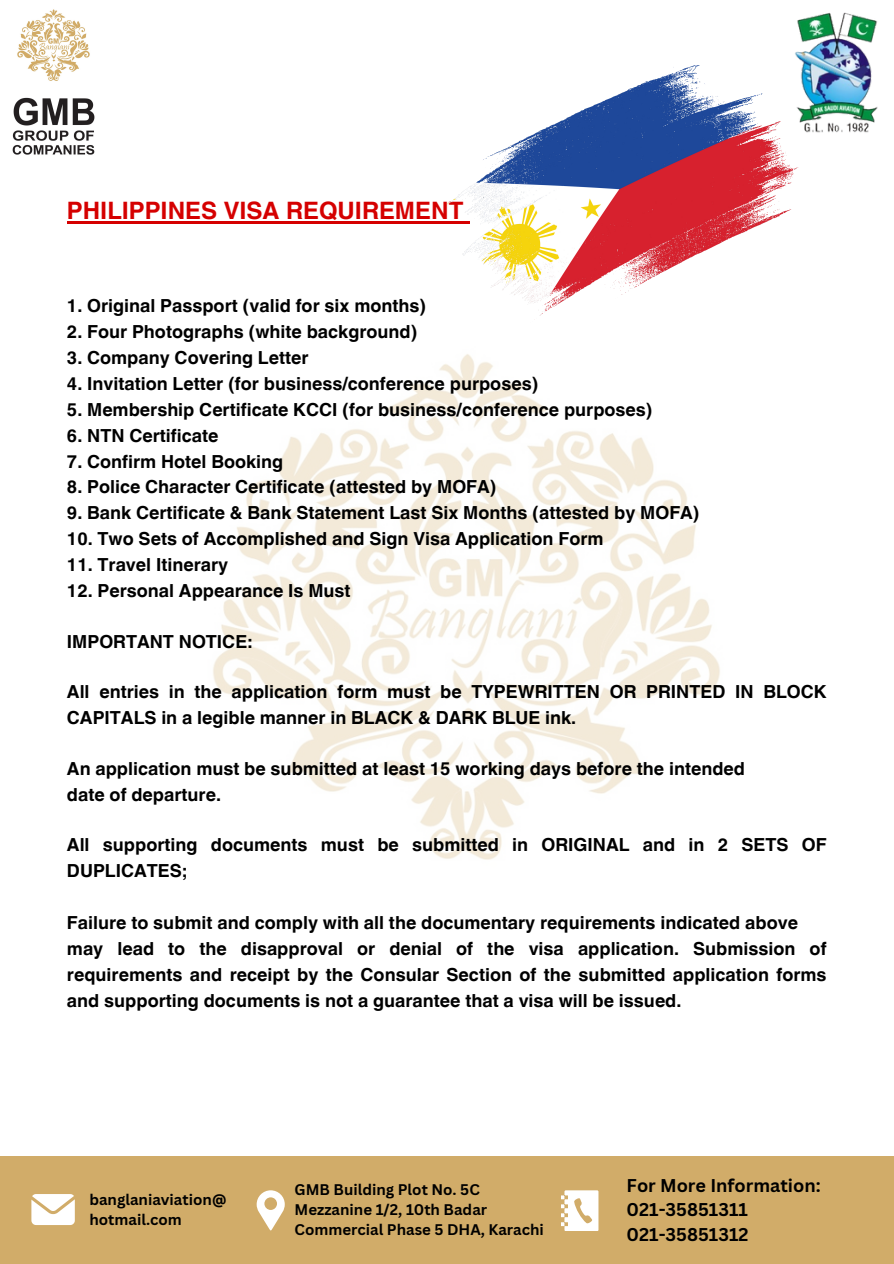
<style>
.page{position:relative;width:894px;height:1264px;background:#fff}
.page>*{position:absolute;margin:0;border:0;box-sizing:border-box;transform-origin:0 0}
.t1{font:700 24px "Helvetica World";color:#d50000}
.t2{font:700 18px/25.8px "Helvetica World";color:#000}
.t3{font:700 18px "Canva Sans";color:#000}
.t4{font:700 15px/20.2px "Canva Sans";color:#000}
</style>
<div class="page">
<img style="left:213px;top:354px;width:507px;height:506px">
<img style="left:12px;top:9px;width:83px;height:146px">
<img style="left:795px;top:12px;width:83px;height:121px">
<div style="left:0;top:1155px;width:893px;height:108px;background:#d1ac69"></div>
<svg style="left:256px;top:1190px;width:29px;height:40px"></svg>
<svg style="left:31px;top:1194px;width:44px;height:30px"></svg>
<svg style="left:561px;top:1190px;width:37px;height:40px"></svg>
<hr style="left:67px;top:221px;width:396px;height:2px;background:#d50000">
<img style="left:446px;top:65px;width:351px;height:251px">
<p class="t1" style="left:67px;top:191px;width:398px">PHILIPPINES VISA REQUIREMENT</p>
<p class="t2" style="left:67px;top:291px;width:360px">1. Original Passport (valid for six months)</p>
<p class="t2" style="left:67px;top:317px;width:352px">2. Four Photographs (white background)</p>
<p class="t2" style="left:67px;top:343px;width:243px">3. Company Covering Letter</p>
<p class="t2" style="left:67px;top:369px;width:473px">4. Invitation Letter (for business/conference purposes)</p>
<p class="t2" style="left:67px;top:394px;width:587px">5. Membership Certificate KCCI (for business/conference purposes)</p>
<p class="t2" style="left:67px;top:420px;width:153px">6. NTN Certificate</p>
<p class="t2" style="left:67px;top:446px;width:218px">7. Confirm Hotel Booking</p>
<p class="t2" style="left:67px;top:472px;width:431px">8. Police Character Certificate (attested by MOFA)</p>
<p class="t2" style="left:67px;top:498px;width:634px">9. Bank Certificate &amp; Bank Statement Last Six Months (attested by MOFA)</p>
<p class="t2" style="left:67px;top:524px;width:538px">10. Two Sets of Accomplished and Sign Visa Application Form</p>
<p class="t2" style="left:67px;top:550px;width:163px">11. Travel Itinerary</p>
<p class="t2" style="left:67px;top:576px;width:285px">12. Personal Appearance Is Must</p>
<p class="t2" style="left:67px;top:626px;width:187px">IMPORTANT NOTICE:</p>
<p class="t2" style="left:67px;top:677px;width:761px">All entries in the application form must be TYPEWRITTEN OR PRINTED IN BLOCK<br>CAPITALS in a legible manner in BLACK &amp; DARK BLUE ink.</p>
<p class="t2" style="left:67px;top:753px;width:679px">An application must be submitted at least 15 working days before the intended</p>
<p class="t2" style="left:67px;top:779px;width:155px">date of departure.</p>
<p class="t2" style="left:67px;top:830px;width:761px">All supporting documents must be submitted in ORIGINAL and in 2 SETS OF<br>DUPLICATES;</p>
<p class="t2" style="left:67px;top:907px;width:732px">Failure to submit and comply with all the documentary requirements indicated above</p>
<p class="t2" style="left:67px;top:933px;width:761px;text-align:justify">may lead to the disapproval or denial of the visa application. Submission of requirements and receipt by the Consular Section of the submitted application forms and supporting documents is not a guarantee that a visa will be issued.</p>
<p class="t4" style="left:89px;top:1188px;width:138px">banglaniaviation@ hotmail.com</p>
<p class="t4" style="left:294px;top:1178px;width:251px">GMB Building Plot No. 5C<br>Mezzanine 1/2, 10th Badar<br>Commercial Phase 5 DHA, Karachi</p>
<p class="t3" style="left:626px;top:1172px;width:195px">For More Information:</p>
<p class="t3" style="left:626px;top:1196px;width:123px">021-35851311</p>
<p class="t3" style="left:626px;top:1221px;width:123px">021-35851312</p>
</div>
